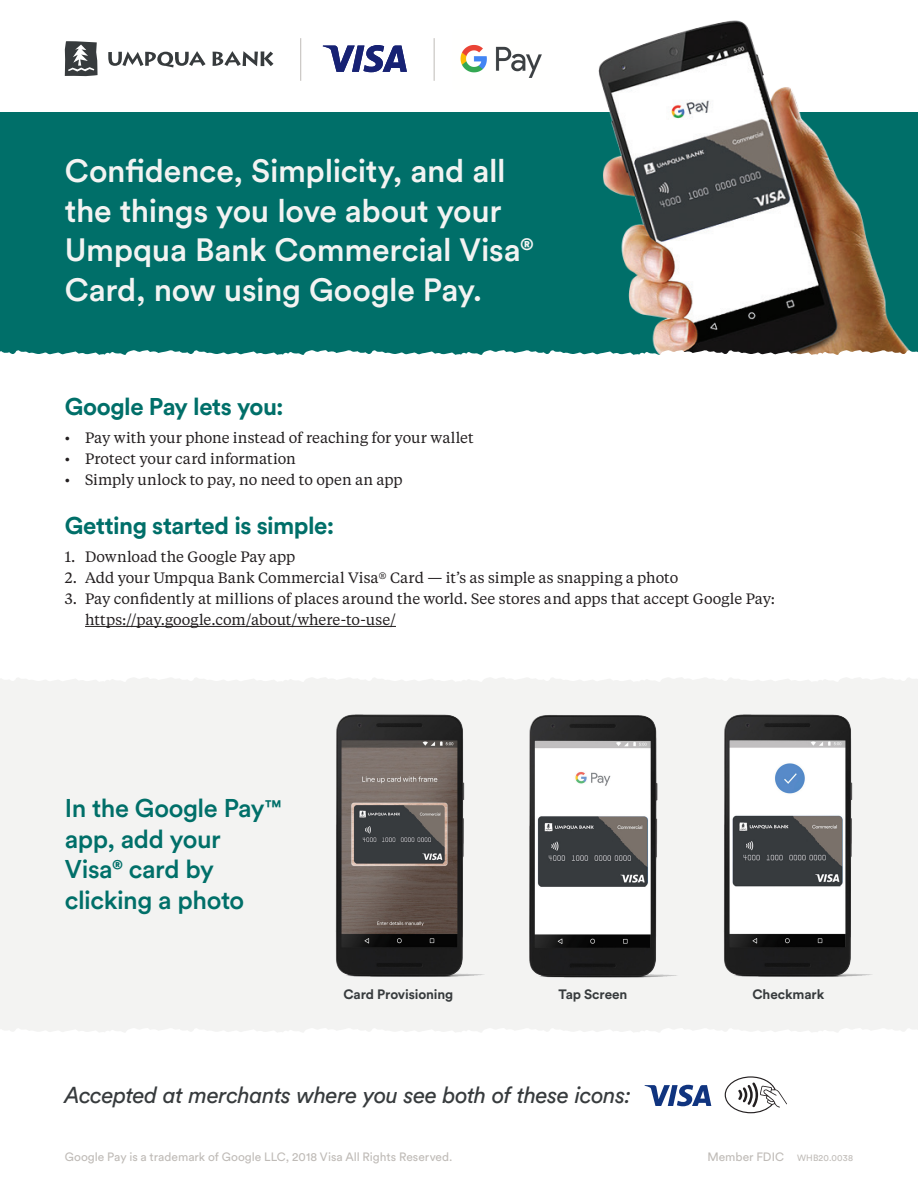
<style>
.page{position:relative;width:918px;height:1188px;background:#fff}
.page>*{position:absolute;margin:0;border:0;box-sizing:border-box;transform-origin:0 0}
.t1{font:500 31.95px/39.6px "Circular Std";letter-spacing:-.01em;color:#f3f3f2}
.t2{font:500 25.5px/30.5px "Circular Std";letter-spacing:-.02em;color:#006f69}
.t3{font:700 24px "Circular Std";letter-spacing:-.02em;color:#006f69}
.t4{font:italic 22.8px "Circular Std";letter-spacing:-.02em;color:#373b3d}
.Copy{font:15px/21px "Tiempos Text";color:#231f20}
.t5{font:700 13.5px "Circular Std";letter-spacing:-.01em;color:#373b3d}
.Titling{font:12px "Circular Std";color:#bfbbb7}
.Titling-2{font:9px "Circular Std";letter-spacing:.015em;color:#bfbbb7}
.s1{font-size:19.5px}
</style>
<div class="page">
<div style="left:0;top:112px;width:918px;height:258px;background:#006f69"></div>
<img style="left:598px;top:20px;width:311px;height:329px">
<svg style="left:0;top:349px;width:918px;height:277px"></svg>
<div style="left:0;top:677px;width:918px;height:350px;background:#f3f3f2"></div>
<svg style="left:0;top:1027px;width:918px;height:87px"></svg>
<svg style="left:725px;top:1076px;width:62px;height:37px"></svg>
<svg style="left:645px;top:1085px;width:66px;height:21px"></svg>
<svg style="left:65px;top:41px;width:209px;height:35px"></svg>
<hr style="left:85px;top:626px;width:311px;height:1px;background:#231f20">
<img style="left:310px;top:700px;width:596px;height:288px">
<img style="left:460px;top:44px;width:82px;height:34px">
<div style="left:449px;top:26px;width:104px;height:67px;border:3px solid #fff;border-radius:5px"></div>
<svg style="left:323px;top:45px;width:84px;height:27px"></svg>
<hr style="left:434px;top:38px;width:1px;height:43px;background:#bfbbb7">
<hr style="left:300px;top:38px;width:1px;height:43px;background:#bfbbb7">
<h1 class="t1" style="left:65px;top:150px;width:471px">Confidence, Simplicity, and all the things you love about your<br>Umpqua Bank Commercial Visa®<br>Card, now using Google Pay.</h1>
<h2 class="t3" style="left:65px;top:391px;width:220px">Google Pay lets you:</h2>
<p class="Copy" style="left:65px;top:427px;width:410px">• Pay with your phone instead of reaching for your wallet</p>
<p class="Copy" style="left:65px;top:448px;width:233px">• Protect your card information</p>
<p class="Copy" style="left:65px;top:469px;width:339px">• Simply unlock to pay, no need to open an app</p>
<h2 class="t3" style="left:65px;top:510px;width:271px">Getting started is simple:</h2>
<p class="Copy" style="left:65px;top:545px;width:232px">1. Download the Google Pay app</p>
<p class="Copy" style="left:65px;top:566px;width:615px">2. Add your Umpqua Bank Commercial Visa® Card — it’s as simple as snapping a photo</p>
<p class="Copy" style="left:85px;top:587px;width:691px;text-indent:-20px">3. Pay confidently at millions of places around the world. See stores and apps that accept Google Pay: https://pay.google.com/about/where-to-use/</p>
<h3 class="t2" style="left:65px;top:792px;width:218px">In the Google Pay<span class="s1">™ </span>app, add your<br>Visa® card by clicking a photo</h3>
<h1 class="t5" style="left:343px;top:985px;width:111px">Card Provisioning</h1>
<h1 class="t5" style="left:559px;top:985px;width:70px">Tap Screen</h1>
<h1 class="t5" style="left:752px;top:985px;width:73px">Checkmark</h1>
<h2 class="t4" style="left:65px;top:1081px;width:568px">Accepted at merchants where you see both of these icons:</h2>
<p class="Titling" style="left:65px;top:1150px;width:389px">Google Pay is a trademark of Google LLC, 2018 Visa All Rights Reserved.</p>
<p class="Titling" style="left:707px;top:1150px;width:78px">Member FDIC</p>
<p class="Titling-2" style="left:797px;top:1152px;width:58px">WHB20.0038</p>
</div>
